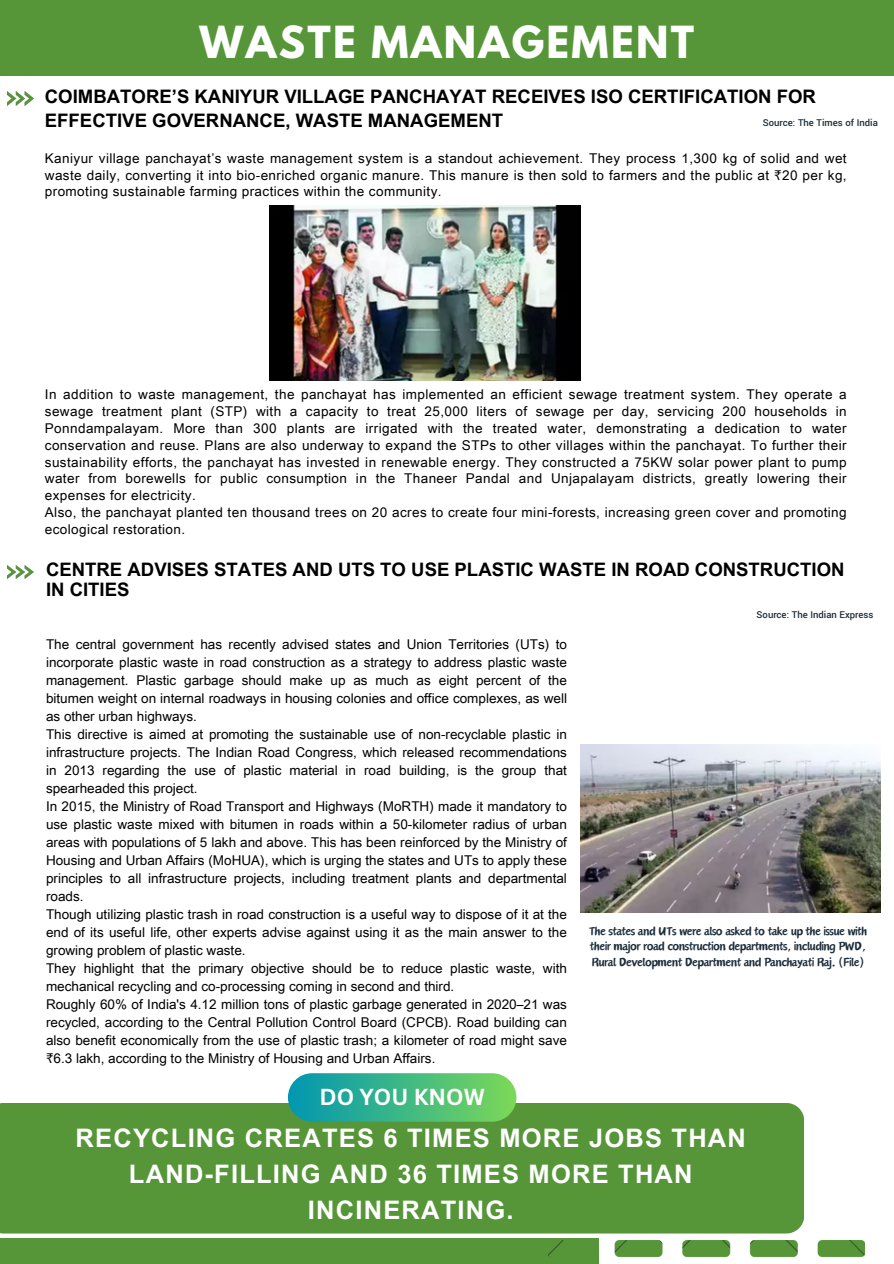
<style>
.page{position:relative;width:894px;height:1264px;background:#fff}
.page>*{position:absolute;margin:0;border:0;box-sizing:border-box;transform-origin:0 0}
.t1{font:700 39.15px "League Spartan";letter-spacing:.06em;color:#fff}
.t2{font:700 25.5px/36px "Arial Unicode MS";letter-spacing:.045em;color:#fff;text-align:center}
.t3{font:700 22.5px "Canva Sans";color:#fff}
.t4{font:700 18.6px/23.7px "Arial Unicode MS";color:#000}
.t5{font:15.3px/15.6px "Canva Oriental Brush";letter-spacing:-.045em;color:#1c2d3a;text-align:justify}
.t6{font:13.5px/18px "Arial Unicode MS";color:#000;text-align:justify}
.t7{font:13.5px/16.8px "Arial Unicode MS";letter-spacing:.03em;color:#000}
.t8{font:500 10.5px "Yantramanav";color:#1c2d3a}
</style>
<div class="page">
<img style="left:8px;top:92px;width:26px;height:13px">
<div style="left:0;top:0;width:893px;height:76px;background:#569639"></div>
<div style="left:0;top:1238px;width:598px;height:25px;background:#569639"></div>
<img style="left:548px;top:1240px;width:316px;height:23px">
<img style="left:8px;top:565px;width:26px;height:14px">
<div style="left:0;top:1102px;width:803px;height:131px;background:#569639"></div>
<div style="left:288px;top:1073px;width:228px;height:48px;background:linear-gradient(to right,#0197b2,#7cd858);border-radius:24px"></div>
<img style="left:269px;top:205px;width:311px;height:176px">
<img style="left:580px;top:744px;width:300px;height:168px">
<h6 class="t1" style="left:199px;top:22px;width:496px">WASTE MANAGEMENT</h6>
<h4 class="t4" style="left:45px;top:84px;width:772px">COIMBATORE’S KANIYUR VILLAGE PANCHAYAT RECEIVES ISO CERTIFICATION FOR<br>EFFECTIVE GOVERNANCE, WASTE MANAGEMENT</h4>
<p class="t8" style="left:762px;top:117px;width:117px">Source: The Times of India</p>
<h1 class="t6" style="left:45px;top:149px;width:803px;line-height:16.8px">Kaniyur village panchayat’s waste management system is a standout achievement. They process 1,300 kg of solid and wet waste daily, converting it into bio-enriched organic manure. This manure is then sold to farmers and the public at ₹20 per kg, promoting sustainable farming practices within the community.</h1>
<p class="t7" style="left:45px;top:385px;width:803px">In addition to waste management, the panchayat has implemented an efficient sewage treatment system. They operate a sewage treatment plant (STP) with a capacity to treat 25,000 liters of sewage per day, servicing 200 households in Ponndampalayam. More than 300 plants are irrigated with the treated water, demonstrating a dedication to water conservation and reuse. Plans are also underway to expand the STPs to other villages within the panchayat. To further their sustainability efforts, the panchayat has invested in renewable energy. They constructed a 75KW solar power plant to pump water from borewells for public consumption in the Thaneer Pandal and Unjapalayam districts, greatly lowering their expenses for electricity.<br>Also, the panchayat planted ten thousand trees on 20 acres to create four mini-forests, increasing green cover and promoting ecological restoration.</p>
<p class="t4" style="left:46px;top:558px;width:799px;line-height:20.4px">CENTRE ADVISES STATES AND UTS TO USE PLASTIC WASTE IN ROAD CONSTRUCTION<br>IN CITIES</p>
<p class="t8" style="left:756px;top:608px;width:118px">Source: The Indian Express</p>
<h6 class="t6" style="left:46px;top:634px;width:522px;text-align:left">The central government has recently advised states and Union Territories (UTs) to incorporate plastic waste in road construction as a strategy to address plastic waste management. Plastic garbage should make up as much as eight percent of the bitumen weight on internal roadways in housing colonies and office complexes, as well as other urban highways.<br>This directive is aimed at promoting the sustainable use of non-recyclable plastic in infrastructure projects. The Indian Road Congress, which released recommendations in 2013 regarding the use of plastic material in road building, is the group that spearheaded this project.<br>In 2015, the Ministry of Road Transport and Highways (MoRTH) made it mandatory to use plastic waste mixed with bitumen in roads within a 50-kilometer radius of urban areas with populations of 5 lakh and above. This has been reinforced by the Ministry of Housing and Urban Affairs (MoHUA), which is urging the states and UTs to apply these principles to all infrastructure projects, including treatment plants and departmental roads.<br>Though utilizing plastic trash in road construction is a useful way to dispose of it at the end of its useful life, other experts advise against using it as the main answer to the growing problem of plastic waste.<br>They highlight that the primary objective should be to reduce plastic waste, with mechanical recycling and co-processing coming in second and third.<br>Roughly 60% of India's 4.12 million tons of plastic garbage generated in 2020–21 was recycled, according to the Central Pollution Control Board (CPCB). Road building can also benefit economically from the use of plastic trash; a kilometer of road might save ₹6.3 lakh, according to the Ministry of Housing and Urban Affairs.</h6>
<p class="t3" style="left:319px;top:1080px;width:167px">DO YOU KNOW</p>
<h6 class="t5" style="left:588px;top:923px;width:280px">The states and UTs were also asked to take up the issue with their major road construction departments, including PWD, Rural Development Department and Panchayati Raj. (File)</h6>
<h4 class="t2" style="left:76px;top:1118px;width:671px">RECYCLING CREATES 6 TIMES MORE JOBS THAN<br>LAND-FILLING AND 36 TIMES MORE THAN<br>INCINERATING.</h4>
</div>
